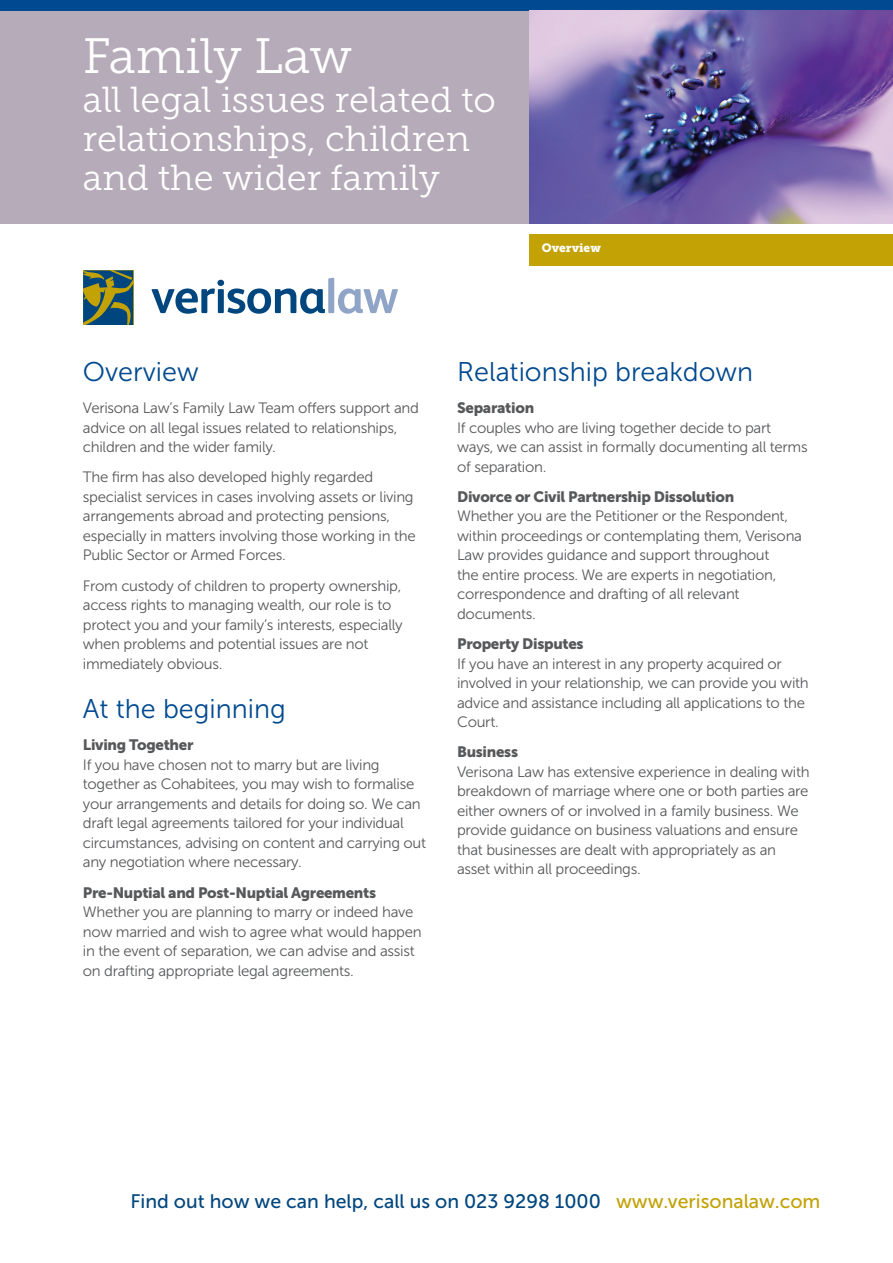
<style>
.page{position:relative;width:893px;height:1263px;background:#fff}
.page>*{position:absolute;margin:0;border:0;box-sizing:border-box;transform-origin:0 0}
.t1{font:49.5px "Museo Slab 300";letter-spacing:-.005em;color:#fff}
.t2{font:36px/39px "Museo Slab 300";color:#fff}
.t3{font:27px "Museo Sans 300";color:#014990}
.t4{font:19.5px "Museo Sans 500";color:#00467e}
.t5{font:15px/19.5px "Museo Sans 300";letter-spacing:-.02em;color:#57585a}
.t6{font:15px "Museo Sans 900";letter-spacing:-.02em;color:#57585a}
.t7{font:12px "Museo Slab 900";color:#fff}
.s1{color:#c2a205}
</style>
<div class="page">
<div style="left:0;top:0;width:893px;height:223px;background:#b6abb9"></div>
<div style="left:0;top:0;width:893px;height:11px;background:#014990"></div>
<svg style="left:152px;top:278px;width:246px;height:36px"></svg>
<svg style="left:83px;top:270px;width:51px;height:55px;background:#4c6a4e"></svg>
<div style="left:530px;top:234px;width:363px;height:32px;background:#c2a205"></div>
<img style="left:530px;top:11px;width:363px;height:212px">
<h1 class="t1" style="left:83px;top:29px;width:271px">Family Law</h1>
<h2 class="t2" style="left:83px;top:81px;width:415px">all legal issues related to relationships, children and the wider family</h2>
<p class="t7" style="left:542px;top:241px;width:60px">Overview</p>
<h3 class="t3" style="left:83px;top:357px;width:117px">Overview</h3>
<p class="t5" style="left:83px;top:398px;width:338px">Verisona Law’s Family Law Team offers support and advice on all legal issues related to relationships, children and the wider family.</p>
<p class="t5" style="left:83px;top:468px;width:334px">The firm has also developed highly regarded specialist services in cases involving assets or living arrangements abroad and protecting pensions, especially in matters involving those working in the Public Sector or Armed Forces.</p>
<p class="t5" style="left:83px;top:576px;width:321px">From custody of children to property ownership, access rights to managing wealth, our role is to protect you and your family’s interests, especially when problems and potential issues are not immediately obvious.</p>
<h3 class="t3" style="left:83px;top:694px;width:204px">At the beginning</h3>
<p class="t6" style="left:83px;top:737px;width:112px">Living Together</p>
<p class="t5" style="left:83px;top:755px;width:345px">If you have chosen not to marry but are living together as Cohabitees, you may wish to formalise your arrangements and details for doing so. We can draft legal agreements tailored for your individual circumstances, advising on content and carrying out any negotiation where necessary.</p>
<p class="t6" style="left:83px;top:884px;width:295px">Pre-Nuptial and Post-Nuptial Agreements</p>
<p class="t5" style="left:83px;top:902px;width:340px">Whether you are planning to marry or indeed have now married and wish to agree what would happen in the event of separation, we can advise and assist on drafting appropriate legal agreements.</p>
<h3 class="t3" style="left:457px;top:357px;width:298px">Relationship breakdown</h3>
<p class="t6" style="left:457px;top:399px;width:79px">Separation</p>
<p class="t5" style="left:457px;top:418px;width:352px">If couples who are living together decide to part ways, we can assist in formally documenting all terms of separation.</p>
<p class="t6" style="left:457px;top:488px;width:279px">Divorce or Civil Partnership Dissolution</p>
<p class="t5" style="left:457px;top:507px;width:346px">Whether you are the Petitioner or the Respondent, within proceedings or contemplating them, Verisona Law provides guidance and support throughout<br>the entire process. We are experts in negotiation, correspondence and drafting of all relevant documents.</p>
<p class="t6" style="left:457px;top:635px;width:128px">Property Disputes</p>
<p class="t5" style="left:457px;top:654px;width:353px">If you have an interest in any property acquired or involved in your relationship, we can provide you with advice and assistance including all applications to the Court.</p>
<p class="t6" style="left:457px;top:743px;width:62px">Business</p>
<p class="t5" style="left:457px;top:762px;width:354px">Verisona Law has extensive experience in dealing with breakdown of marriage where one or both parties are either owners of or involved in a family business. We provide guidance on business valuations and ensure that businesses are dealt with appropriately as an asset within all proceedings.</p>
<h3 class="t4" style="left:130px;top:1191px;width:691px">Find out how we can help, call us on 023 9298 1000 <span class="s1">www.verisonalaw.com</span></h3>
</div>
